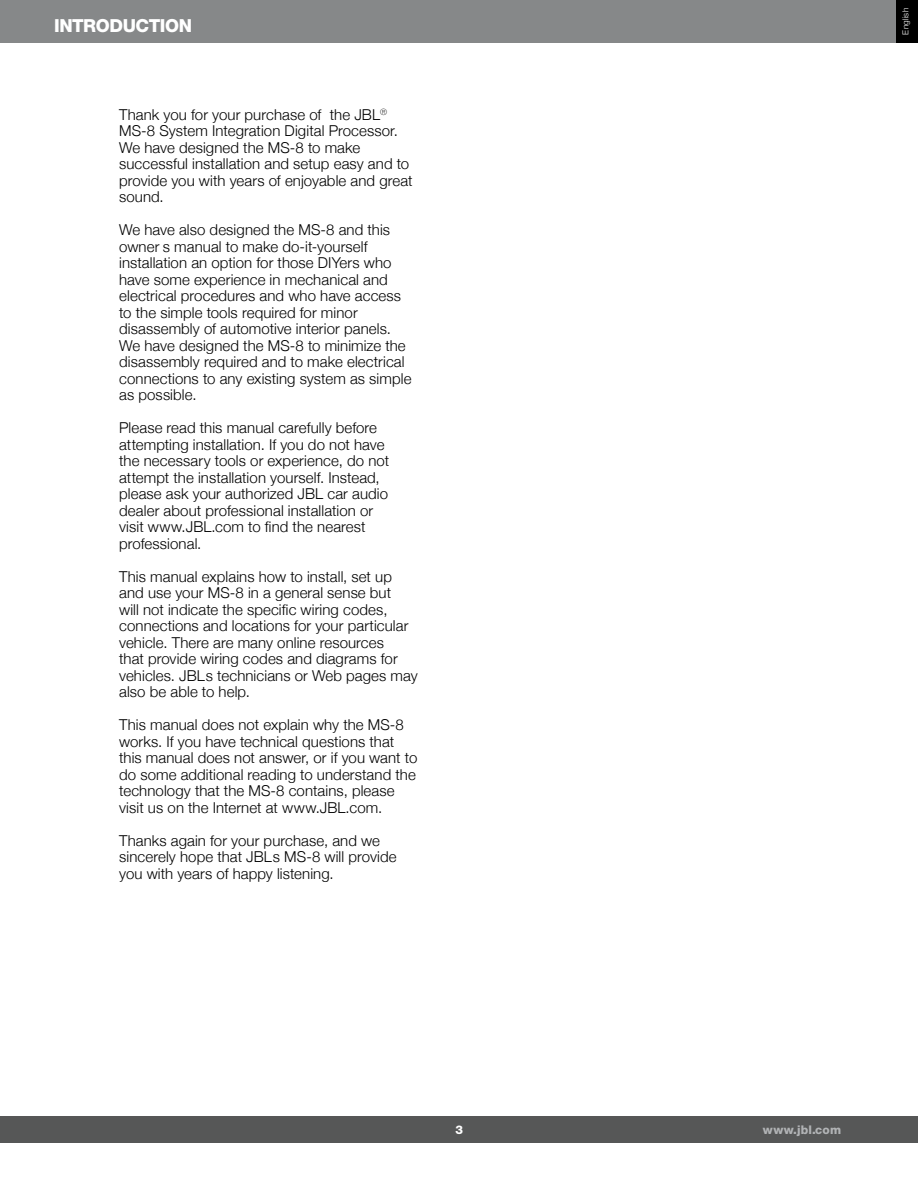
<style>
.page{position:relative;width:918px;height:1188px;background:#fff}
.page>*{position:absolute;margin:0;border:0;box-sizing:border-box;transform-origin:0 0}
.t1{font:800 18px "Helvetica Neue";letter-spacing:-.025em;color:#fff}
.t2{font:300 15px/16.5px "Helvetica Neue";letter-spacing:.005em;color:#000}
.t3{font:800 12px "Helvetica Neue";letter-spacing:.015em;color:#b1b3b5}
.t4{font:800 12px "Helvetica Neue";color:#fff}
.t5{font:300 8.25px "Helvetica Neue";letter-spacing:.025em;color:#fff}
</style>
<div class="page">
<div style="left:0;top:1116px;width:918px;height:27px;background:#565757"></div>
<div style="left:0;top:0;width:918px;height:43px;background:#868889"></div>
<div style="left:896px;top:0;width:22px;height:43px;background:#000"></div>
<p class="t1" style="left:54px;top:15px;width:140px">INTRODUCTION</p>
<p class="t5" style="left:901px;top:35px;width:28px;rotate:-90deg">English</p>
<p class="t2" style="left:119px;top:106px;width:295px">Thank you for your purchase of the JBL<sup>® </sup>MS-8 System Integration Digital Processor.<br>We have designed the MS-8 to make successful installation and setup easy and to provide you with years of enjoyable and great sound.</p>
<p class="t2" style="left:119px;top:221px;width:294px">We have also designed the MS-8 and this owner’s manual to make do-it-yourself installation an option for those DIYers who have some experience in mechanical and electrical procedures and who have access to the simple tools required for minor disassembly of automotive interior panels.<br>We have designed the MS-8 to minimize the disassembly required and to make electrical connections to any existing system as simple as possible.</p>
<p class="t2" style="left:119px;top:419px;width:271px">Please read this manual carefully before attempting installation. If you do not have the necessary tools or experience, do not attempt the installation yourself. Instead, please ask your authorized JBL car audio dealer about professional installation or visit www.JBL.com to find the nearest professional.</p>
<p class="t2" style="left:119px;top:568px;width:300px">This manual explains how to install, set up and use your MS-8 in a general sense but<br>will not indicate the specific wiring codes, connections and locations for your particular vehicle. There are many online resources<br>that provide wiring codes and diagrams for vehicles. JBL’s technicians or Web pages may also be able to help.</p>
<p class="t2" style="left:119px;top:716px;width:300px">This manual does not explain why the MS-8 works. If you have technical questions that this manual does not answer, or if you want to do some additional reading to understand the technology that the MS-8 contains, please visit us on the Internet at www.JBL.com.</p>
<p class="t2" style="left:119px;top:832px;width:279px">Thanks again for your purchase, and we sincerely hope that JBL’s MS-8 will provide you with years of happy listening.</p>
<p class="t4" style="left:455px;top:1123px;width:9px">3</p>
<p class="t3" style="left:763px;top:1122px;width:80px">www.jbl.com</p>
</div>
